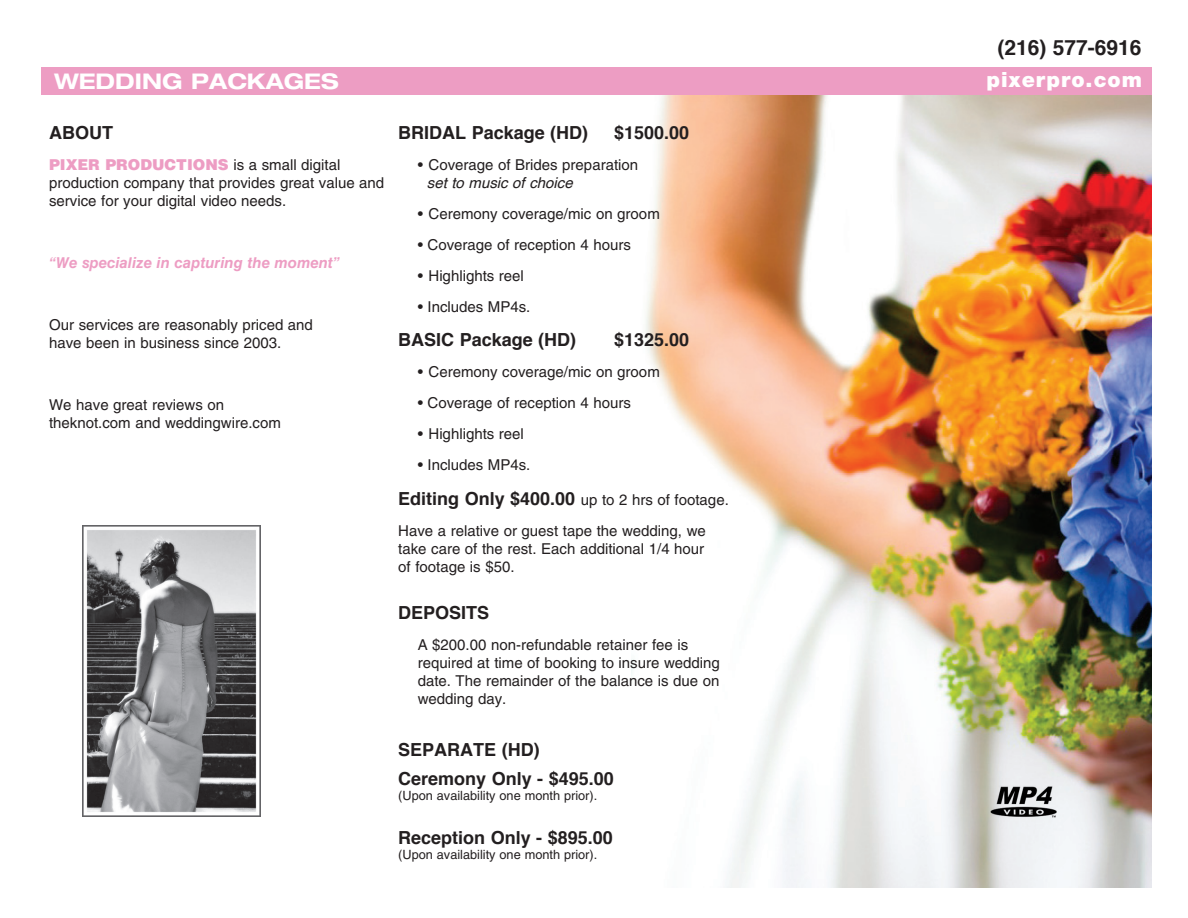
<style>
.page{position:relative;width:1188px;height:918px;background:#fff}
.page>*{position:absolute;margin:0;border:0;box-sizing:border-box;transform-origin:0 0}
.t1{font:700 expanded 21.6px "Helvetica Neue LT Std";color:#fff}
.t2{font:700 21px "Helvetica";color:#231f20}
.t3{font:900 21px "Helvetica Neue LT Std";letter-spacing:.05em;color:#fff}
.t4{font:700 18px "Helvetica";color:#231f20}
.t5{font:15px/18px "Helvetica LT Std";color:#231f20}
.t6{font:italic 700 15px "Helvetica LT Std";color:#ed9dc3}
.t7{font:12.75px "Helvetica LT Std";color:#231f20}
.s1{font-weight:900;color:#ed9dc3}
.s2{font-family:"Helvetica";font-style:italic}
.s3{font-family:"Helvetica LT Std";font-weight:400;font-size:15px}
</style>
<div class="page">
<img style="left:631px;top:95px;width:520px;height:793px">
<div style="left:41px;top:67px;width:1110px;height:28px;background:#ed9dc3"></div>
<img style="left:989px;top:768px;width:68px;height:68px">
<img style="left:82px;top:526px;width:178px;height:290px">
<p class="t2" style="left:997px;top:30px;width:146px">(216) 577-6916</p>
<p class="t1" style="left:54px;top:68px;width:286px">WEDDING PACKAGES</p>
<p class="t3" style="left:987px;top:67px;width:157px">pixerpro.com</p>
<p class="t4" style="left:49px;top:118px;width:65px">ABOUT</p>
<p class="t5" style="left:49px;top:155px;width:337px"><span class="s1">PIXER PRODUCTIONS</span> is a small digital production company that provides great value and service for your digital video needs.</p>
<p class="t6" style="left:49px;top:253px;width:292px">“We specialize in capturing the moment”</p>
<p class="t5" style="left:49px;top:315px;width:265px">Our services are reasonably priced and have been in business since 2003.</p>
<p class="t5" style="left:49px;top:395px;width:233px">We have great reviews on theknot.com and weddingwire.com</p>
<p class="t4" style="left:398px;top:118px;width:192px">BRIDAL Package (HD)</p>
<p class="t4" style="left:614px;top:118px;width:77px">$1500.00</p>
<p class="t5" style="left:427px;top:155px;width:213px;text-indent:-9px">• Coverage of Brides preparation <span class="s2">set to music of choice</span></p>
<p class="t5" style="left:418px;top:204px;width:244px">• Ceremony coverage/mic on groom</p>
<p class="t5" style="left:418px;top:235px;width:215px">• Coverage of reception 4 hours</p>
<p class="t5" style="left:418px;top:266px;width:108px">• Highlights reel</p>
<p class="t5" style="left:418px;top:297px;width:114px">• Includes MP4s.</p>
<p class="t4" style="left:398px;top:325px;width:180px">BASIC Package (HD)</p>
<p class="t4" style="left:614px;top:325px;width:77px">$1325.00</p>
<p class="t5" style="left:418px;top:363px;width:244px">• Ceremony coverage/mic on groom</p>
<p class="t5" style="left:418px;top:394px;width:215px">• Coverage of reception 4 hours</p>
<p class="t5" style="left:418px;top:425px;width:108px">• Highlights reel</p>
<p class="t5" style="left:418px;top:456px;width:114px">• Includes MP4s.</p>
<p class="t4" style="left:398px;top:484px;width:332px">Editing Only $400.00 <span class="s3">up to 2 hrs of footage.</span></p>
<p class="t5" style="left:398px;top:521px;width:309px;text-align:justify">Have a relative or guest tape the wedding, we take care of the rest. Each additional 1/4 hour of footage is $50.</p>
<p class="t4" style="left:398px;top:598px;width:93px">DEPOSITS</p>
<p class="t5" style="left:418px;top:636px;width:304px">A $200.00 non-refundable retainer fee is required at time of booking to insure wedding date. The remainder of the balance is due on wedding day.</p>
<p class="t4" style="left:398px;top:736px;width:143px">SEPARATE (HD)</p>
<p class="t4" style="left:398px;top:764px;width:217px">Ceremony Only - $495.00</p>
<p class="t7" style="left:398px;top:788px;width:201px">(Upon availability one month prior).</p>
<p class="t4" style="left:398px;top:823px;width:216px">Reception Only - $895.00</p>
<p class="t7" style="left:398px;top:847px;width:201px">(Upon availability one month prior).</p>
</div>
